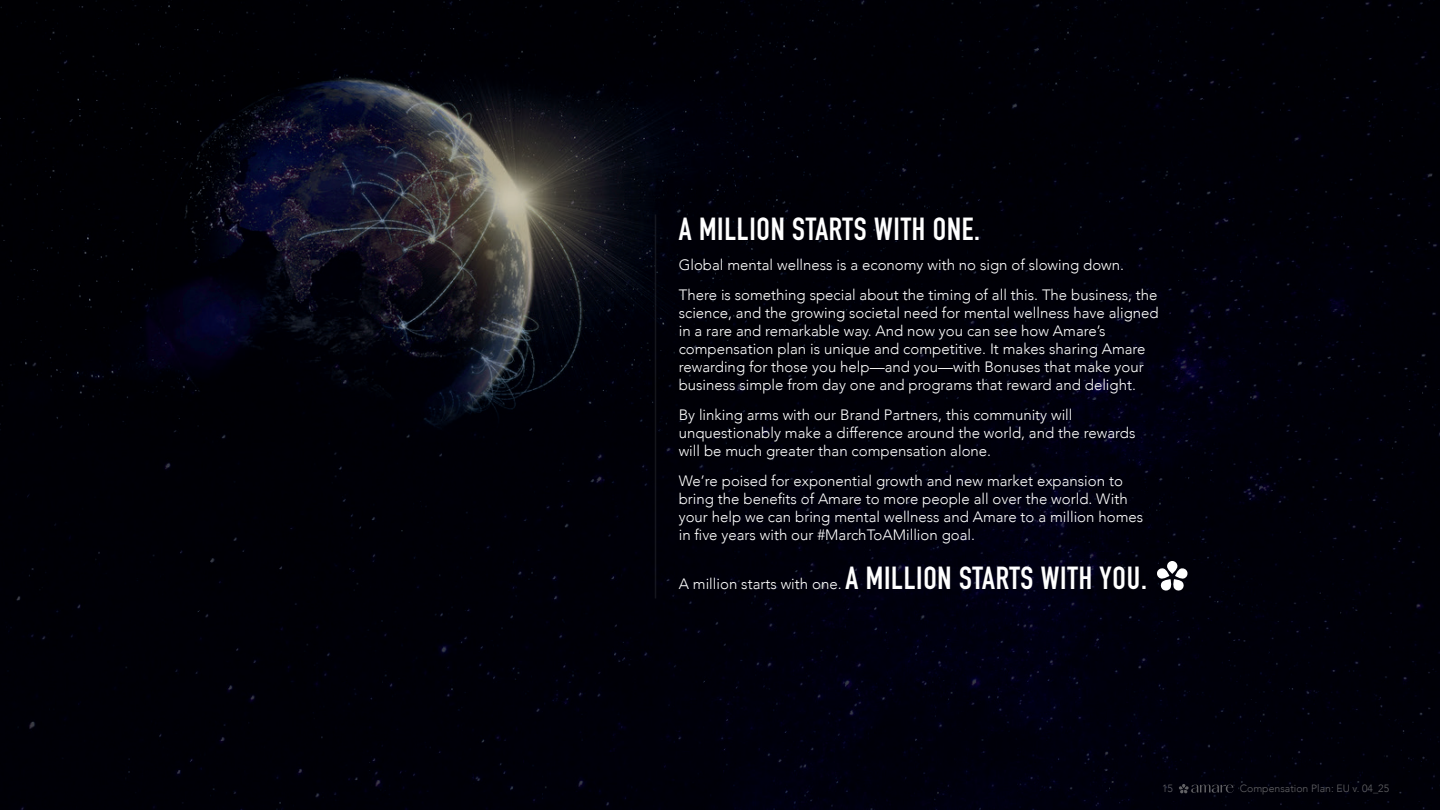
<style>
.page{position:relative;width:1440px;height:810px;background:#fff}
.page>*{position:absolute;margin:0;border:0;box-sizing:border-box;transform-origin:0 0}
.t1{font:700 31.5px "DIN Condensed";letter-spacing:.025em;color:#fff}
.t2{font:300 15px/18px "Avenir";color:#fff}
.t3{font:300 10.5px "Avenir";color:#636366}
.s1{font-family:"DIN Condensed";font-weight:700;font-size:31.5px}
</style>
<div class="page">
<img style="left:0;top:0;width:1440px;height:810px">
<hr style="left:655px;top:214px;width:1px;height:384px;background:#939598">
<svg style="left:1156px;top:561px;width:32px;height:30px"></svg>
<svg style="left:1179px;top:784px;width:56px;height:10px"></svg>
<h1 class="t1" style="left:679px;top:207px;width:303px">A MILLION STARTS WITH ONE.</h1>
<p class="t2" style="left:679px;top:249px;width:480px;line-height:30px">Global mental wellness is a economy with no sign of slowing down.<br>There is something special about the timing of all this. The business, the</p>
<p class="t2" style="left:679px;top:303px;width:481px">science, and the growing societal need for mental wellness have aligned in a rare and remarkable way. And now you can see how Amare’s compensation plan is unique and competitive. It makes sharing Amare rewarding for those you help—and you—with Bonuses that make your business simple from day one and programs that reward and delight.</p>
<p class="t2" style="left:679px;top:405px;width:458px">By linking arms with our Brand Partners, this community will unquestionably make a difference around the world, and the rewards will be much greater than compensation alone.</p>
<p class="t2" style="left:679px;top:471px;width:466px">We’re poised for exponential growth and new market expansion to bring the benefits of Amare to more people all over the world. With your help we can bring mental wellness and Amare to a million homes in five years with our #MarchToAMillion goal.</p>
<p class="t2" style="left:679px;top:575px;width:470px">A million starts with one. <span class="s1">A MILLION STARTS WITH YOU.</span></p>
<p class="t3" style="left:1162px;top:782px;width:12px">15</p>
<p class="t3" style="left:1240px;top:782px;width:151px">Compensation Plan: EU v. 04_25</p>
</div>
